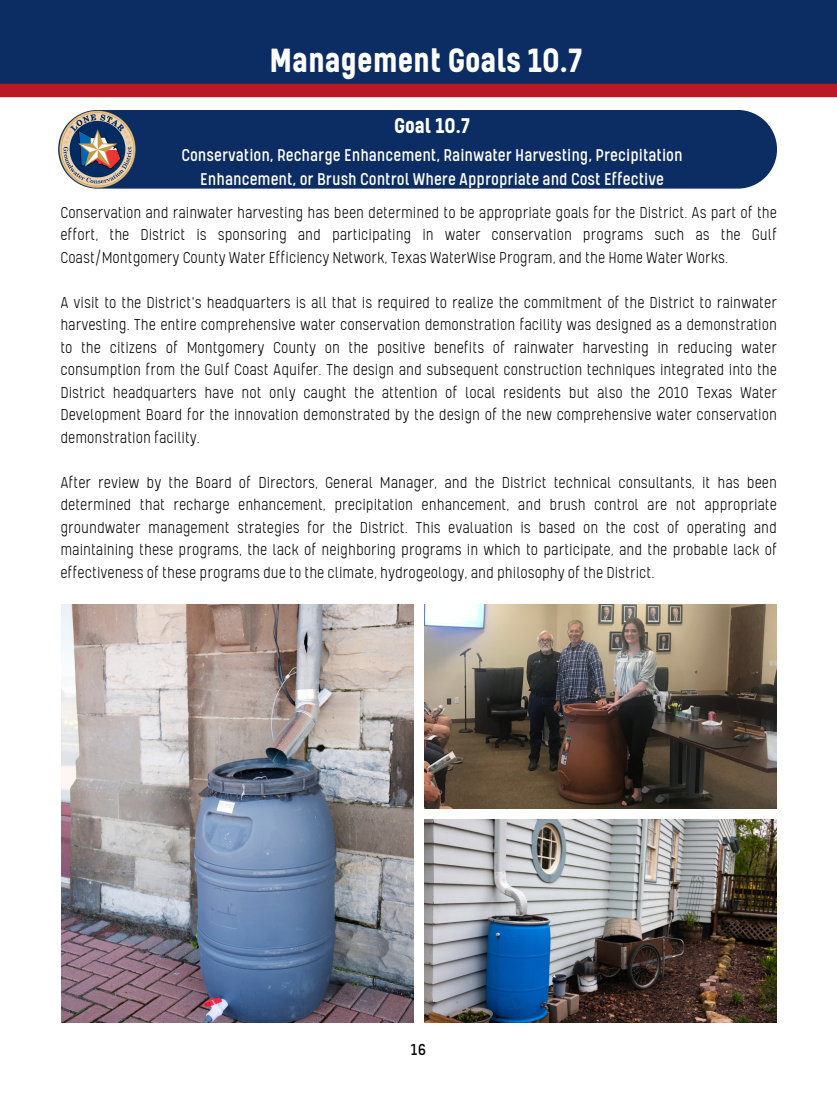
<style>
.page{position:relative;width:837px;height:1107px;background:#fff}
.page>*{position:absolute;margin:0;border:0;box-sizing:border-box;transform-origin:0 0}
.t1{font:700 38.4px "Kelpt A1";color:#fff}
.t2{font:700 24.3px "Kelpt A1";color:#fff}
.t3{font:19.5px/24.3px "Kelpt A1";color:#fff;text-align:center}
.t4{font:300 18px/22.5px "Kelpt A1";color:#000;text-align:justify}
.t5{font:18px "Kelpt A1";color:#000}
</style>
<div class="page">
<img style="left:61px;top:604px;width:352px;height:419px">
<img style="left:424px;top:604px;width:353px;height:204px">
<img style="left:424px;top:819px;width:353px;height:204px">
<div style="left:0;top:0;width:837px;height:90px;background:#0c2d63"></div>
<div style="left:91px;top:110px;width:686px;height:79px;background:#0c2d63"></div>
<img style="left:58px;top:110px;width:79px;height:78px">
<div style="left:0;top:84px;width:837px;height:13px;background:#bc1823"></div>
<p class="t1" style="left:270px;top:31px;width:314px">Management Goals 10.7</p>
<p class="t2" style="left:394px;top:107px;width:77px">Goal 10.7</p>
<p class="t3" style="left:182px;top:141px;width:503px">Conservation, Recharge Enhancement, Rainwater Harvesting, Precipitation<br>Enhancement, or Brush Control Where Appropriate and Cost Effective</p>
<p class="t4" style="left:60px;top:199px;width:718px">Conservation and rainwater harvesting has been determined to be appropriate goals for the District. As part of the effort, the District is sponsoring and participating in water conservation programs such as the Gulf Coast/Montgomery County Water Efficiency Network, Texas WaterWise Program, and the Home Water Works.</p>
<p class="t4" style="left:60px;top:289px;width:718px">A visit to the District's headquarters is all that is required to realize the commitment of the District to rainwater harvesting. The entire comprehensive water conservation demonstration facility was designed as a demonstration to the citizens of Montgomery County on the positive benefits of rainwater harvesting in reducing water consumption from the Gulf Coast Aquifer. The design and subsequent construction techniques integrated into the District headquarters have not only caught the attention of local residents but also the 2010 Texas Water Development Board for the innovation demonstrated by the design of the new comprehensive water conservation demonstration facility.</p>
<p class="t4" style="left:60px;top:469px;width:718px">After review by the Board of Directors, General Manager, and the District technical consultants, it has been determined that recharge enhancement, precipitation enhancement, and brush control are not appropriate groundwater management strategies for the District. This evaluation is based on the cost of operating and maintaining these programs, the lack of neighboring programs in which to participate, and the probable lack of effectiveness of these programs due to the climate, hydrogeology, and philosophy of the District.</p>
<p class="t5" style="left:411px;top:1036px;width:17px">16</p>
</div>
